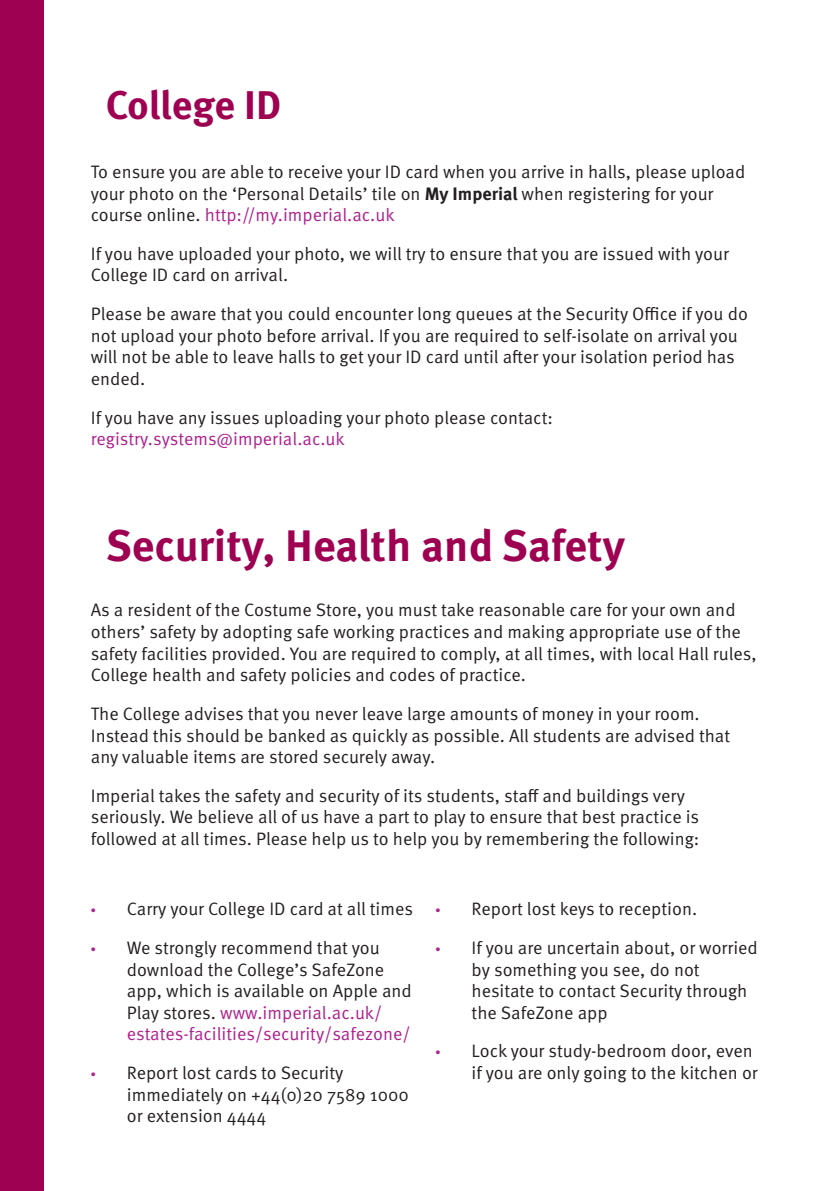
<style>
.page{position:relative;width:840px;height:1191px;background:#fff}
.page>*{position:absolute;margin:0;border:0;box-sizing:border-box;transform-origin:0 0}
.t1{font:700 44px "Meta Pro";color:#9e0151}
.t2{font:700 40px "Meta Pro";letter-spacing:-.005em;color:#9e0151}
.t3{font:18px/21.6px "Meta Pro Norm";color:#231f20}
.s1{font-family:"Meta Pro";font-weight:700}
.s2{color:#ad208e}
.s3{font-family:"Myriad Pro";color:#ad208e}
</style>
<div class="page">
<div style="left:0;top:0;width:43px;height:1191px;background:#9e0151"></div>
<p class="t2" style="left:106px;top:74px;width:177px">College ID</p>
<p class="t3" style="left:91px;top:160px;width:655px">To ensure you are able to receive your ID card when you arrive in halls, please upload your photo on the ‘Personal Details’ tile on <span class="s1">My Imperial</span> when registering for your course online. <span class="s2">http://my.imperial.ac.uk</span></p>
<p class="t3" style="left:91px;top:242px;width:639px">If you have uploaded your photo, we will try to ensure that you are issued with your<br>College ID card on arrival.</p>
<p class="t3" style="left:91px;top:302px;width:658px">Please be aware that you could encounter long queues at the Security Office if you do not upload your photo before arrival. If you are required to self-isolate on arrival you will not be able to leave halls to get your ID card until after your isolation period has ended.</p>
<p class="t3" style="left:91px;top:405px;width:463px">If you have any issues uploading your photo please contact: <span class="s2">registry.systems@imperial.ac.uk</span></p>
<p class="t1" style="left:106px;top:511px;width:520px">Security, Health and Safety</p>
<p class="t3" style="left:91px;top:598px;width:667px">As a resident of the Costume Store, you must take reasonable care for your own and others’ safety by adopting safe working practices and making appropriate use of the safety facilities provided. You are required to comply, at all times, with local Hall rules, College health and safety policies and codes of practice.</p>
<p class="t3" style="left:91px;top:701px;width:640px">The College advises that you never leave large amounts of money in your room.<br>Instead this should be banked as quickly as possible. All students are advised that any valuable items are stored securely away.</p>
<p class="t3" style="left:91px;top:783px;width:609px">Imperial takes the safety and security of its students, staff and buildings very seriously. We believe all of us have a part to play to ensure that best practice is followed at all times. Please help us to help you by remembering the following:</p>
<p class="t3" style="left:91px;top:897px;width:323px"><span class="s3">•</span> Carry your College ID card at all times</p>
<p class="t3" style="left:127px;top:935px;width:286px;text-indent:-36px"><span class="s3">•</span> We strongly recommend that you download the College’s SafeZone app, which is available on Apple and Play stores. <span class="s2">www.imperial.ac.uk/ estates-facilities/security/safezone/</span></p>
<p class="t3" style="left:127px;top:1060px;width:283px;text-indent:-36px"><span class="s3">•</span> Report lost cards to Security immediately on +44(0)20 7589 1000 or extension 4444</p>
<p class="t3" style="left:435px;top:897px;width:263px"><span class="s3">•</span> Report lost keys to reception.</p>
<p class="t3" style="left:471px;top:935px;width:287px;text-indent:-36px"><span class="s3">•</span> If you are uncertain about, or worried by something you see, do not hesitate to contact Security through the SafeZone app</p>
<p class="t3" style="left:435px;top:1039px;width:323px;text-align:right"><span class="s3">•</span> Lock your study-bedroom door, even if you are only going to the kitchen or</p>
</div>
